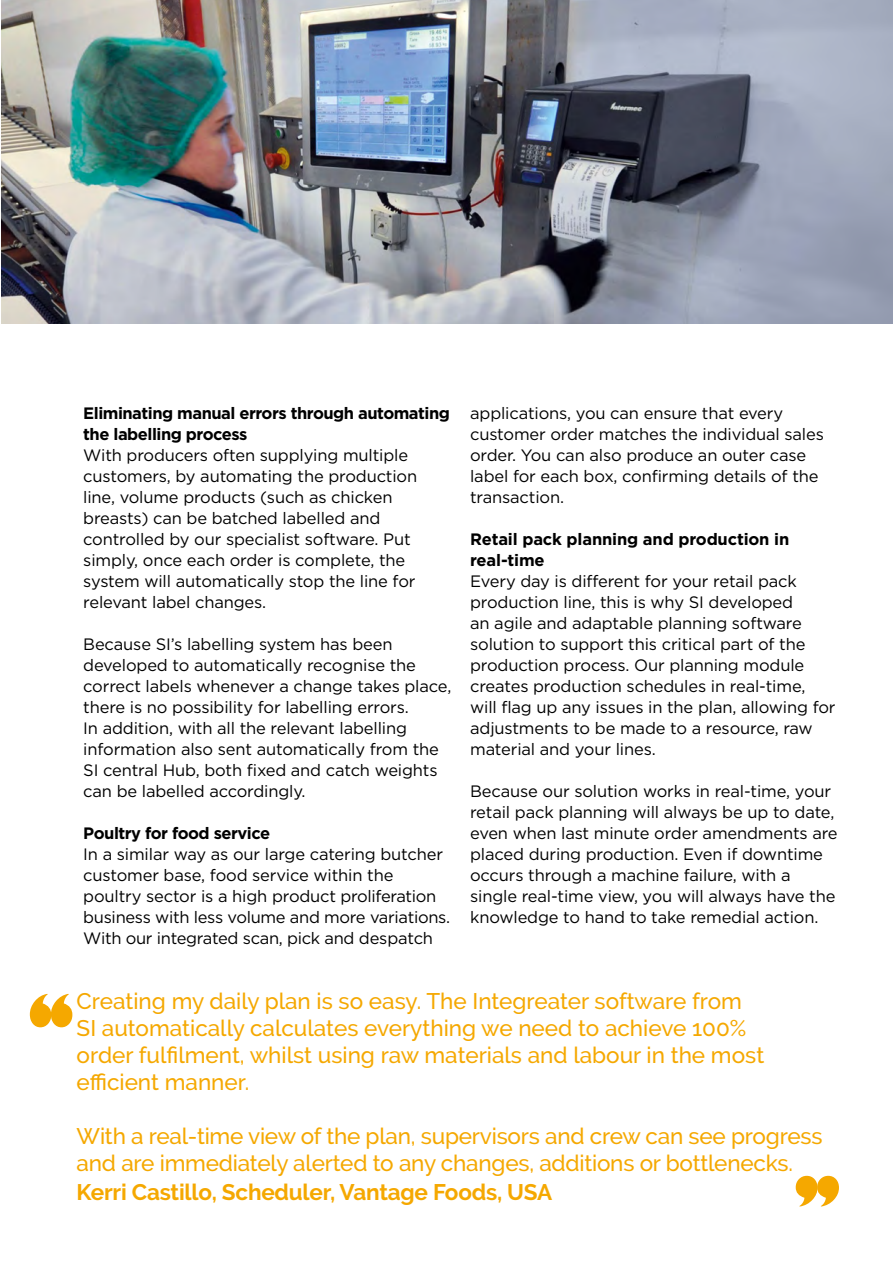
<style>
.page{position:relative;width:893px;height:1263px;background:#fff}
.page>*{position:absolute;margin:0;border:0;box-sizing:border-box;transform-origin:0 0}
.t1{font:500 22.5px/27px "Raleway";letter-spacing:-.005em;color:#f5a800}
.t2{font:700 22.5px "Raleway";letter-spacing:-.01em;color:#f5a800}
.t3{font:16.5px/21px "Gotham";letter-spacing:-.01em;color:#000}
.t4{font:700 16.5px/21px "Gotham";letter-spacing:-.03em;color:#000}
.t5{font:700 16.5px/21px "Gotham";letter-spacing:-.01em;color:#000}
</style>
<div class="page">
<img style="left:2px;top:0;width:891px;height:323px">
<svg style="left:796px;top:1176px;width:43px;height:30px"></svg>
<svg style="left:30px;top:994px;width:42px;height:33px"></svg>
<p class="t4" style="left:83px;top:402px;width:368px">Eliminating manual errors through automating the labelling process</p>
<p class="t3" style="left:83px;top:444px;width:335px">With producers often supplying multiple customers, by automating the production line, volume products (such as chicken breasts) can be batched labelled and controlled by our specialist software. Put simply, once each order is complete, the system will automatically stop the line for relevant label changes.</p>
<p class="t3" style="left:83px;top:633px;width:370px">Because SI’s labelling system has been developed to automatically recognise the correct labels whenever a change takes place, there is no possibility for labelling errors.<br>In addition, with all the relevant labelling information also sent automatically from the SI central Hub, both fixed and catch weights can be labelled accordingly.</p>
<p class="t4" style="left:83px;top:822px;width:188px">Poultry for food service</p>
<p class="t3" style="left:83px;top:843px;width:368px">In a similar way as our large catering butcher customer base, food service within the poultry sector is a high product proliferation business with less volume and more variations.<br>With our integrated scan, pick and despatch</p>
<p class="t3" style="left:470px;top:402px;width:355px">applications, you can ensure that every customer order matches the individual sales order. You can also produce an outer case label for each box, confirming details of the transaction.</p>
<p class="t5" style="left:470px;top:528px;width:321px">Retail pack planning and production in real-time</p>
<p class="t3" style="left:470px;top:570px;width:367px">Every day is different for your retail pack production line, this is why SI developed<br>an agile and adaptable planning software solution to support this critical part of the production process. Our planning module creates production schedules in real-time, will flag up any issues in the plan, allowing for adjustments to be made to a resource, raw material and your lines.</p>
<p class="t3" style="left:470px;top:780px;width:369px">Because our solution works in real-time, your retail pack planning will always be up to date, even when last minute order amendments are placed during production. Even if downtime occurs through a machine failure, with a single real-time view, you will always have the knowledge to hand to take remedial action.</p>
<h1 class="t1" style="left:77px;top:988px;width:689px">Creating my daily plan is so easy. The Integreater software from SI automatically calculates everything we need to achieve 100% order fulfilment, whilst using raw materials and labour in the most efficient manner.</h1>
<h1 class="t1" style="left:77px;top:1123px;width:747px">With a real-time view of the plan, supervisors and crew can see progress and are immediately alerted to any changes, additions or bottlenecks.</h1>
<h1 class="t2" style="left:77px;top:1179px;width:477px">Kerri Castillo, Scheduler, Vantage Foods, USA</h1>
</div>
